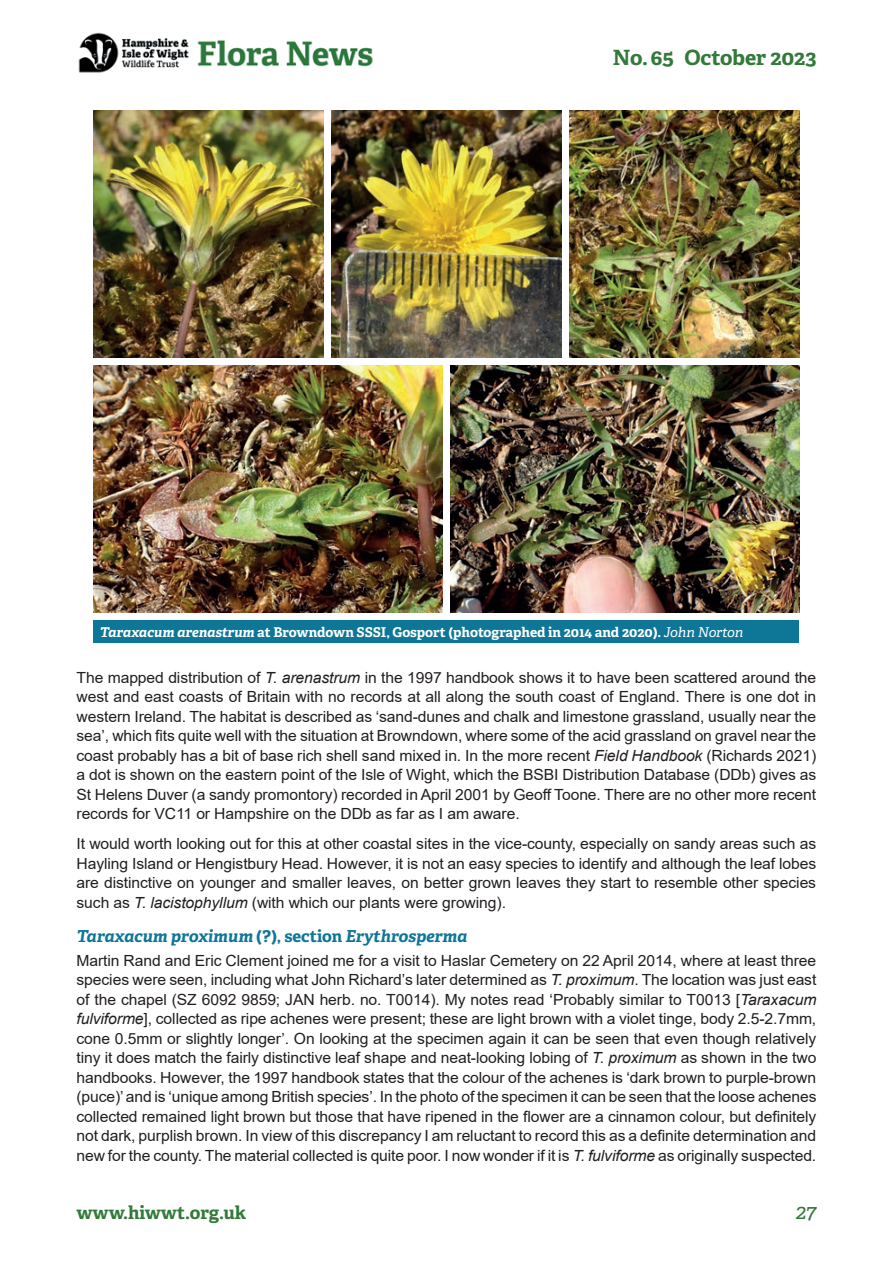
<style>
.page{position:relative;width:893px;height:1263px;background:#fff}
.page>*{position:absolute;margin:0;border:0;box-sizing:border-box;transform-origin:0 0}
.t1{font:700 21px "Adelle";letter-spacing:-.01em;color:#337a3a}
.t2{font:italic 21px "Adelle";color:#337a3a}
.t3{font:700 18px "Adelle";letter-spacing:-.005em;color:#337a3a}
.Head1{font:italic 700 16.5px "Adelle";letter-spacing:-.005em;color:#0e7696}
.Body_Text{font:15.3px/19.5px "Arial";letter-spacing:-.005em;color:#231f20;text-align:justify}
.t4{font:700 13.5px "Adelle";letter-spacing:-.005em;color:#fff}
.s1{font-style:italic}
.s2{font-weight:400;font-style:italic}
.s3{font-style:normal}
</style>
<div class="page">
<img style="left:78px;top:32px;width:295px;height:41px">
<img style="left:94px;top:111px;width:229px;height:246px">
<img style="left:332px;top:111px;width:229px;height:246px">
<img style="left:570px;top:111px;width:229px;height:246px">
<img style="left:94px;top:366px;width:348px;height:246px">
<img style="left:451px;top:366px;width:348px;height:246px">
<div style="left:94px;top:621px;width:705px;height:22px;background:#0e7696"></div>
<h1 class="t1" style="left:613px;top:42px;width:205px">No. 65 October 2023</h1>
<p class="t4" style="left:100px;top:622px;width:645px"><span class="s1">Taraxacum arenastrum</span> at Browndown SSSI, Gosport (photographed in 2014 and 2020). <span class="s2">John Norton</span></p>
<p class="Body_Text" style="left:77px;top:667px;width:741px">The mapped distribution of <span class="s1">T. arenastrum</span> in the 1997 handbook shows it to have been scattered around the west and east coasts of Britain with no records at all along the south coast of England. There is one dot in western Ireland. The habitat is described as ‘sand-dunes and chalk and limestone grassland, usually near the sea’, which fits quite well with the situation at Browndown, where some of the acid grassland on gravel near the coast probably has a bit of base rich shell sand mixed in. In the more recent <span class="s1">Field Handbook</span> (Richards 2021) a dot is shown on the eastern point of the Isle of Wight, which the BSBI Distribution Database (DDb) gives as St Helens Duver (a sandy promontory) recorded in April 2001 by Geoff Toone. There are no other more recent records for VC11 or Hampshire on the DDb as far as I am aware.</p>
<p class="Body_Text" style="left:77px;top:834px;width:741px">It would worth looking out for this at other coastal sites in the vice-county, especially on sandy areas such as Hayling Island or Hengistbury Head. However, it is not an easy species to identify and although the leaf lobes are distinctive on younger and smaller leaves, on better grown leaves they start to resemble other species such as <span class="s1">T. lacistophyllum</span> (with which our plants were growing).</p>
<p class="Head1" style="left:77px;top:924px;width:392px">Taraxacum proximum <span class="s3">(?), section</span> Erythrosperma</p>
<p class="Body_Text" style="left:77px;top:951px;width:741px">Martin Rand and Eric Clement joined me for a visit to Haslar Cemetery on 22 April 2014, where at least three species were seen, including what John Richard’s later determined as <span class="s1">T. proximum</span>. The location was just east of the chapel (SZ 6092 9859; JAN herb. no. T0014). My notes read ‘Probably similar to T0013 [<span class="s1">Taraxacum fulviforme</span>], collected as ripe achenes were present; these are light brown with a violet tinge, body 2.5-2.7mm, cone 0.5mm or slightly longer’. On looking at the specimen again it can be seen that even though relatively tiny it does match the fairly distinctive leaf shape and neat-looking lobing of <span class="s1">T. proximum</span> as shown in the two handbooks. However, the 1997 handbook states that the colour of the achenes is ‘dark brown to purple-brown (puce)’ and is ‘unique among British species’. In the photo of the specimen it can be seen that the loose achenes collected remained light brown but those that have ripened in the flower are a cinnamon colour, but definitely not dark, purplish brown. In view of this discrepancy I am reluctant to record this as a definite determination and new for the county. The material collected is quite poor. I now wonder if it is <span class="s1">T. fulviforme</span> as originally suspected.</p>
<p class="t3" style="left:77px;top:1200px;width:171px">www.hiwwt.org.uk</p>
<h1 class="t2" style="left:796px;top:1196px;width:22px">27</h1>
</div>
